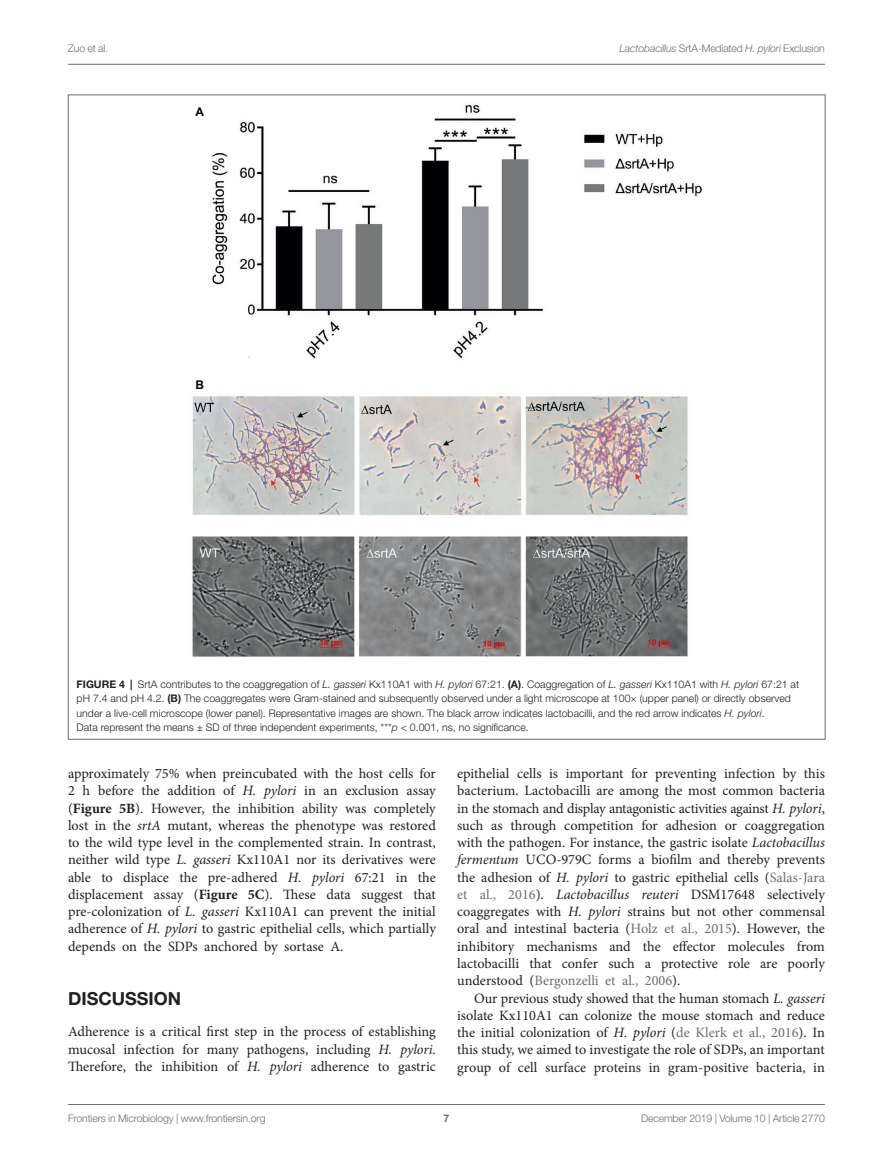
<style>
.page{position:relative;width:893px;height:1170px;background:#fff}
.page>*{position:absolute;margin:0;border:0;box-sizing:border-box;transform-origin:0 0}
.HEAD_1{font:700 18px "Helvetica Neue LT Std";color:#231f20}
.TEXT_FLUSH{font:14.25px/17.2px "Minion Pro";color:#231f20;text-align:justify}
.TEXT{font:14.25px/17.2px "Minion Pro";letter-spacing:.005em;color:#231f20;text-align:justify}
.t1{font:700 12px "Arial";color:#030505}
.FIG_LEG{font:300 10.5px/14.2px "Helvetica Neue LT Std";color:#231f20}
.t2{font:300 10.5px "Helvetica Neue LT Std";letter-spacing:-.015em;color:#6c6d70}
.t3{font:700 10.5px "Helvetica Neue LT Std";color:#6c6d70}
.s1{font-style:italic}
.s2{font-weight:700}
.s3{color:#6c6d70}
</style>
<div class="page">
<hr style="left:68px;top:64px;width:757px;height:1px;background:#6c6d70">
<hr style="left:68px;top:1104px;width:757px;height:1px;background:#6c6d70">
<img style="left:192px;top:103px;width:511px;height:554px">
<p class="t2" style="left:68px;top:42px;width:42px">Zuo et al.</p>
<p class="t2" style="left:619px;top:42px;width:207px"><span class="s1">Lactobacillus</span> SrtA-Mediated <span class="s1">H. pylori</span> Exclusion</p>
<p class="t1" style="left:196px;top:103px;width:10px">A</p>
<p class="t1" style="left:196px;top:377px;width:10px">B</p>
<p class="FIG_LEG" style="left:77px;top:677px;width:724px"><span class="s2">FIGURE 4 |</span> SrtA contributes to the coaggregation of <span class="s1">L. gasseri</span> Kx110A1 with <span class="s1">H. pylori</span> 67:21. <span class="s2">(A)</span>. Coaggregation of <span class="s1">L. gasseri</span> Kx110A1 with <span class="s1">H. pylori</span> 67:21 at pH 7.4 and pH 4.2. <span class="s2">(B)</span> The coaggregates were Gram-stained and subsequently observed under a light microscope at 100× (upper panel) or directly observed under a live-cell microscope (lower panel). Representative images are shown. The black arrow indicates lactobacilli, and the red arrow indicates <span class="s1">H. pylori</span>.<br>Data represent the means ± SD of three independent experiments, ***<span class="s1">p</span> &lt; 0.001, ns, no significance.</p>
<p class="TEXT_FLUSH" style="left:68px;top:765px;width:369px">approximately 75% when preincubated with the host cells for 2 h before the addition of <span class="s1">H. pylori</span> in an exclusion assay (<span class="s2">Figure 5B</span>). However, the inhibition ability was completely lost in the <span class="s1">srtA</span> mutant, whereas the phenotype was restored to the wild type level in the complemented strain. In contrast, neither wild type <span class="s1">L. gasseri</span> Kx110A1 nor its derivatives were able to displace the pre-adhered <span class="s1">H. pylori</span> 67:21 in the displacement assay (<span class="s2">Figure 5C</span>). These data suggest that pre-colonization of <span class="s1">L. gasseri</span> Kx110A1 can prevent the initial adherence of <span class="s1">H. pylori</span> to gastric epithelial cells, which partially depends on the SDPs anchored by sortase A.</p>
<p class="HEAD_1" style="left:68px;top:987px;width:115px">DISCUSSION</p>
<p class="TEXT_FLUSH" style="left:68px;top:1023px;width:369px">Adherence is a critical first step in the process of establishing mucosal infection for many pathogens, including <span class="s1">H. pylori</span>.<br>Therefore, the inhibition of <span class="s1">H. pylori</span> adherence to gastric</p>
<p class="TEXT_FLUSH" style="left:457px;top:765px;width:369px">epithelial cells is important for preventing infection by this bacterium. Lactobacilli are among the most common bacteria in the stomach and display antagonistic activities against <span class="s1">H. pylori</span>, such as through competition for adhesion or coaggregation with the pathogen. For instance, the gastric isolate <span class="s1">Lactobacillus fermentum</span> UCO-979C forms a biofilm and thereby prevents the adhesion of <span class="s1">H. pylori</span> to gastric epithelial cells (<span class="s3">Salas-Jara et al., 2016</span>). <span class="s1">Lactobacillus reuteri</span> DSM17648 selectively coaggregates with <span class="s1">H. pylori</span> strains but not other commensal oral and intestinal bacteria (<span class="s3">Holz et al., 2015</span>). However, the inhibitory mechanisms and the effector molecules from lactobacilli that confer such a protective role are poorly understood (<span class="s3">Bergonzelli et al., 2006</span>).</p>
<p class="TEXT" style="left:457px;top:989px;width:369px;text-indent:17px">Our previous study showed that the human stomach <span class="s1">L. gasseri </span>isolate Kx110A1 can colonize the mouse stomach and reduce the initial colonization of <span class="s1">H. pylori</span> (<span class="s3">de Klerk et al., 2016</span>). In this study, we aimed to investigate the role of SDPs, an important group of cell surface proteins in gram-positive bacteria, in</p>
<p class="t2" style="left:68px;top:1111px;width:199px">Frontiers in Microbiology | www.frontiersin.org</p>
<p class="t3" style="left:444px;top:1111px;width:7px">7</p>
<p class="t2" style="left:641px;top:1111px;width:185px">December 2019 | Volume 10 | Article 2770</p>
</div>
